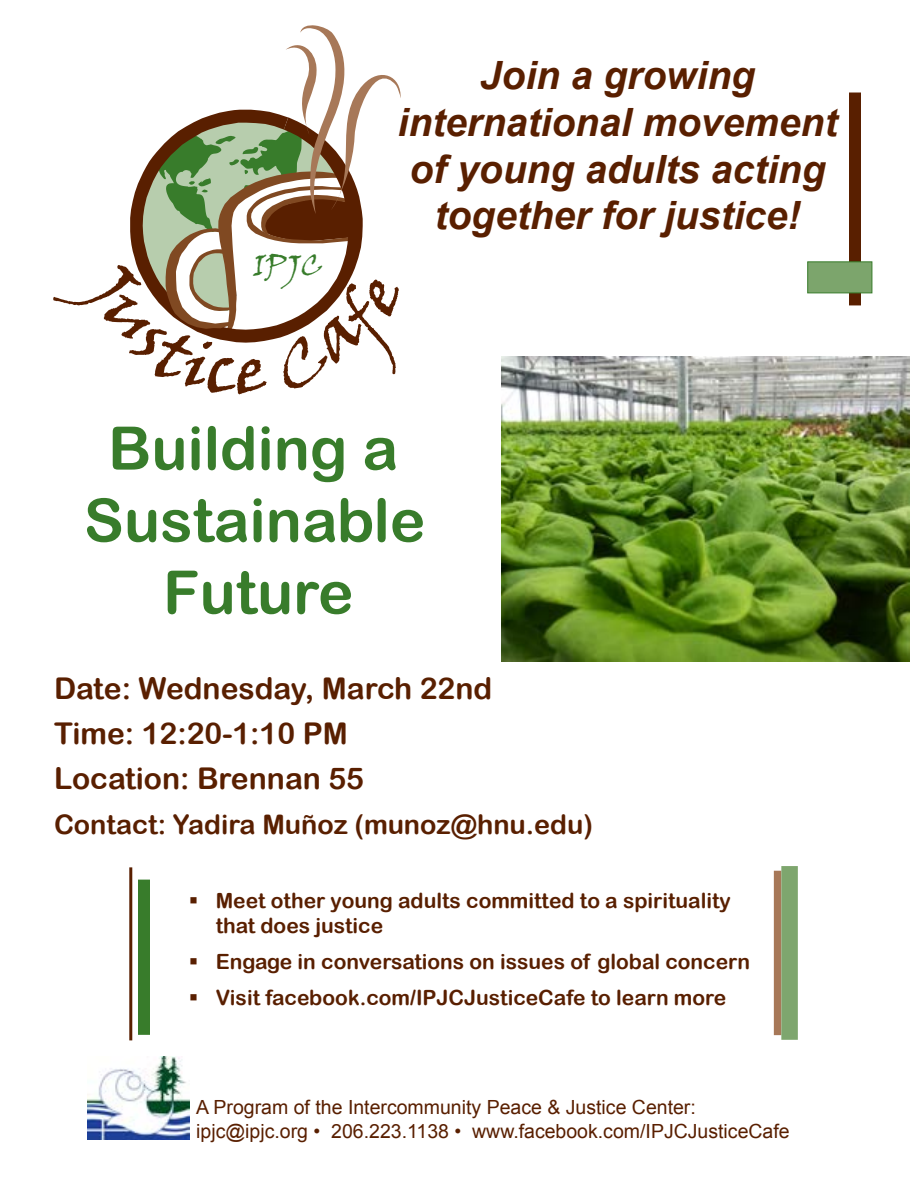
<style>
.page{position:relative;width:918px;height:1188px;background:#fff}
.page>*{position:absolute;margin:0;border:0;box-sizing:border-box;transform-origin:0 0}
.t1{font:60px/72px "Arial Rounded MT Bold";color:#387c2b;text-align:center}
.t2{font:italic 700 39px/46.8px "Arial";color:#591f00;text-align:center}
.t3{font:30.3px "Viner Hand ITC";color:#387c2b}
.t4{font:30px/45px "Arial Rounded MT Bold";color:#591f00}
.t5{font:27px "Arial Rounded MT Bold";color:#591f00}
.t6{font:21px/25.2px "Arial Rounded MT Bold";color:#591f00}
.t7{font:19.5px/23.4px "Arial";color:#591f00}
</style>
<div class="page">
<div style="left:849px;top:93px;width:12px;height:212px;background:#591f00"></div>
<img style="left:87px;top:1056px;width:103px;height:84px">
<svg style="left:53px;top:25px;width:348px;height:369px"></svg>
<div style="left:774px;top:871px;width:7px;height:164px;background:#a77858"></div>
<div style="left:138px;top:880px;width:12px;height:155px;background:#387c2b"></div>
<div style="left:781px;top:866px;width:17px;height:174px;background:#7ea66e"></div>
<hr style="left:129px;top:867px;width:3px;height:173px;background:#591f00">
<div style="left:807px;top:261px;width:65px;height:32px;background:#7ca56c;border:1px solid #387c2b"></div>
<img style="left:501px;top:356px;width:408px;height:305px">
<h3 class="t3" style="left:253px;top:246px;width:71px">IPJC</h3>
<h2 class="t2" style="left:398px;top:53px;width:441px">Join a growing international movement of young adults acting together for justice!</h2>
<h1 class="t1" style="left:84px;top:412px;width:343px">Building a<br>Sustainable<br>Future</h1>
<h3 class="t4" style="left:54px;top:665px;width:440px">Date: Wednesday, March 22nd<br>Time: 12:20-1:10 PM<br>Location: Brennan 55</h3>
<p class="t5" style="left:54px;top:808px;width:540px">Contact: Yadira Muñoz (munoz@hnu.edu)</p>
<p class="t6" style="left:216px;top:888px;width:517px">Meet other young adults committed to a spirituality that does justice</p>
<p class="t6" style="left:216px;top:943px;width:536px;line-height:36px">Engage in conversations on issues of global concern<br>Visit facebook.com/IPJCJusticeCafe to learn more</p>
<p class="t7" style="left:196px;top:1096px;width:595px">A Program of the Intercommunity Peace &amp; Justice Center: ipjc@ipjc.org • 206.223.1138 • www.facebook.com/IPJCJusticeCafe</p>
</div>
